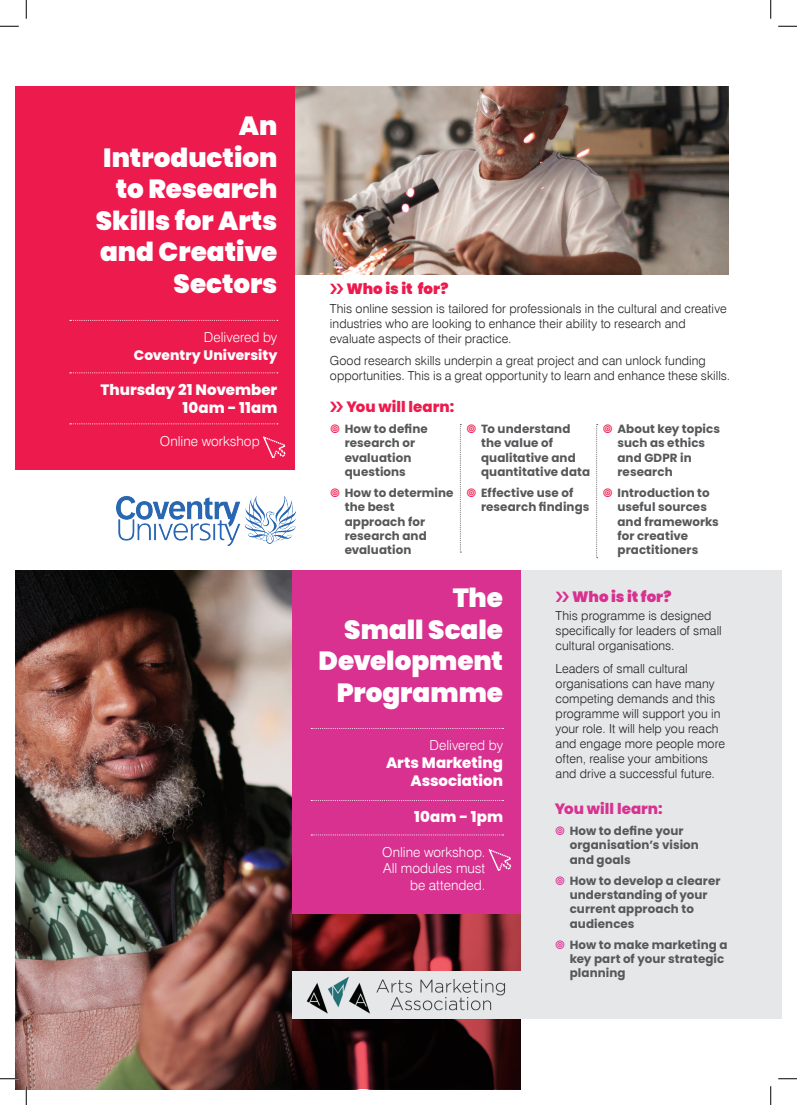
<style>
.page{position:relative;width:797px;height:1105px;background:#fff}
.page>*{position:absolute;margin:0;border:0;box-sizing:border-box;transform-origin:0 0}
.t1{font:900 26.25px/31.5px "Poppins";color:#fff;text-align:right}
.t2{font:800 15px/18px "Poppins";color:#fff;text-align:right}
.t3{font:800 15px "Poppins";color:#ed1a4d}
.t4{font:800 15px "Poppins";color:#d83190}
.t5{font:900 15px "Poppins";color:#ed1a4d}
.t6{font:900 15px "Poppins";color:#d83190}
.t7{font:300 13.75px/16.5px "Swiss 721 BT";color:#fff;text-align:right}
.t8{font:800 13.75px "Poppins";color:#fff}
.t9{font:300 12.5px/15px "Swiss 721 BT";letter-spacing:.005em;color:#231f20}
.t10{font:700 11.88px/14.2px "Poppins";letter-spacing:.01em;color:#57585a}
</style>
<div class="page">
<div style="left:23px;top:570px;width:758px;height:448px;background:#e6e7e9"></div>
<img style="left:295px;top:86px;width:433px;height:188px">
<div style="left:16px;top:86px;width:279px;height:384px;background:#ed1a4d"></div>
<svg style="left:70px;top:320px;width:208px;height:1px"></svg>
<svg style="left:70px;top:372px;width:208px;height:1px"></svg>
<svg style="left:70px;top:423px;width:208px;height:1px"></svg>
<img style="left:16px;top:570px;width:276px;height:519px">
<svg style="left:292px;top:914px;width:228px;height:175px;background:#3d1315"></svg>
<svg style="left:460px;top:424px;width:1px;height:129px"></svg>
<svg style="left:596px;top:424px;width:1px;height:134px"></svg>
<svg style="left:263px;top:436px;width:23px;height:22px"></svg>
<img style="left:117px;top:495px;width:178px;height:50px">
<div style="left:292px;top:971px;width:231px;height:47px;background:#e6e7e9"></div>
<img style="left:306px;top:976px;width:200px;height:38px">
<div style="left:292px;top:570px;width:228px;height:344px;background:#d83190"></div>
<svg style="left:311px;top:728px;width:192px;height:1px"></svg>
<svg style="left:311px;top:800px;width:192px;height:1px"></svg>
<svg style="left:311px;top:834px;width:192px;height:1px"></svg>
<svg style="left:488px;top:849px;width:23px;height:22px"></svg>
<svg style="left:0;top:25px;width:19px;height:2px"></svg>
<svg style="left:778px;top:25px;width:19px;height:2px"></svg>
<svg style="left:0;top:1078px;width:19px;height:1px"></svg>
<svg style="left:778px;top:1078px;width:19px;height:1px"></svg>
<svg style="left:25px;top:0;width:2px;height:19px"></svg>
<svg style="left:25px;top:1086px;width:2px;height:19px"></svg>
<svg style="left:770px;top:0;width:1px;height:19px"></svg>
<svg style="left:770px;top:1086px;width:1px;height:19px"></svg>
<h1 class="t1" style="left:96px;top:111px;width:183px">An<br>Introduction to Research<br>Skills for Arts and Creative<br>Sectors</h1>
<p class="t7" style="left:204px;top:329px;width:75px">Delivered by</p>
<p class="t8" style="left:134px;top:347px;width:145px">Coventry University</p>
<p class="t2" style="left:100px;top:380px;width:178px">Thursday 21 November<br>10am - 11am</p>
<p class="t7" style="left:160px;top:432px;width:101px">Online workshop</p>
<p class="t5" style="left:346px;top:280px;width:103px">Who is it for?</p>
<p class="t9" style="left:330px;top:301px;width:398px">This online session is tailored for professionals in the cultural and creative industries who are looking to enhance their ability to research and evaluate aspects of their practice.</p>
<p class="t9" style="left:330px;top:353px;width:402px">Good research skills underpin a great project and can unlock funding opportunities. This is a great opportunity to learn and enhance these skills.</p>
<p class="t3" style="left:346px;top:398px;width:109px">You will learn:</p>
<p class="t10" style="left:345px;top:422px;width:85px">How to define research or evaluation questions</p>
<p class="t10" style="left:345px;top:486px;width:110px">How to determine the best approach for research and evaluation</p>
<p class="t10" style="left:617px;top:422px;width:104px">About key topics such as ethics and GDPR in research</p>
<p class="t10" style="left:617px;top:486px;width:103px">Introduction to useful sources and frameworks for creative practitioners</p>
<p class="t6" style="left:572px;top:588px;width:101px">Who is it for?</p>
<p class="t9" style="left:555px;top:608px;width:168px">This programme is designed specifically for leaders of small cultural organisations.</p>
<p class="t9" style="left:555px;top:660px;width:171px">Leaders of small cultural organisations can have many competing demands and this programme will support you in your role. It will help you reach and engage more people more often, realise your ambitions and drive a successful future.</p>
<p class="t4" style="left:554px;top:800px;width:109px">You will learn:</p>
<p class="t10" style="left:569px;top:824px;width:131px">How to define your organisation’s vision and goals</p>
<p class="t10" style="left:569px;top:874px;width:152px">How to develop a clearer understanding of your current approach to audiences</p>
<p class="t10" style="left:569px;top:938px;width:159px">How to make marketing a key part of your strategic planning</p>
<p class="t10" style="left:481px;top:422px;width:111px">To understand the value of qualitative and quantitative data</p>
<p class="t10" style="left:481px;top:486px;width:110px">Effective use of research findings</p>
<h1 class="t1" style="left:318px;top:582px;width:186px">The<br>Small Scale<br>Development<br>Programme</h1>
<p class="t7" style="left:429px;top:737px;width:75px">Delivered by</p>
<p class="t2" style="left:386px;top:754px;width:119px">Arts Marketing<br>Association</p>
<p class="t2" style="left:414px;top:808px;width:90px">10am - 1pm</p>
<p class="t7" style="left:382px;top:843px;width:105px">Online workshop.<br>All modules must be attended.</p>
</div>
